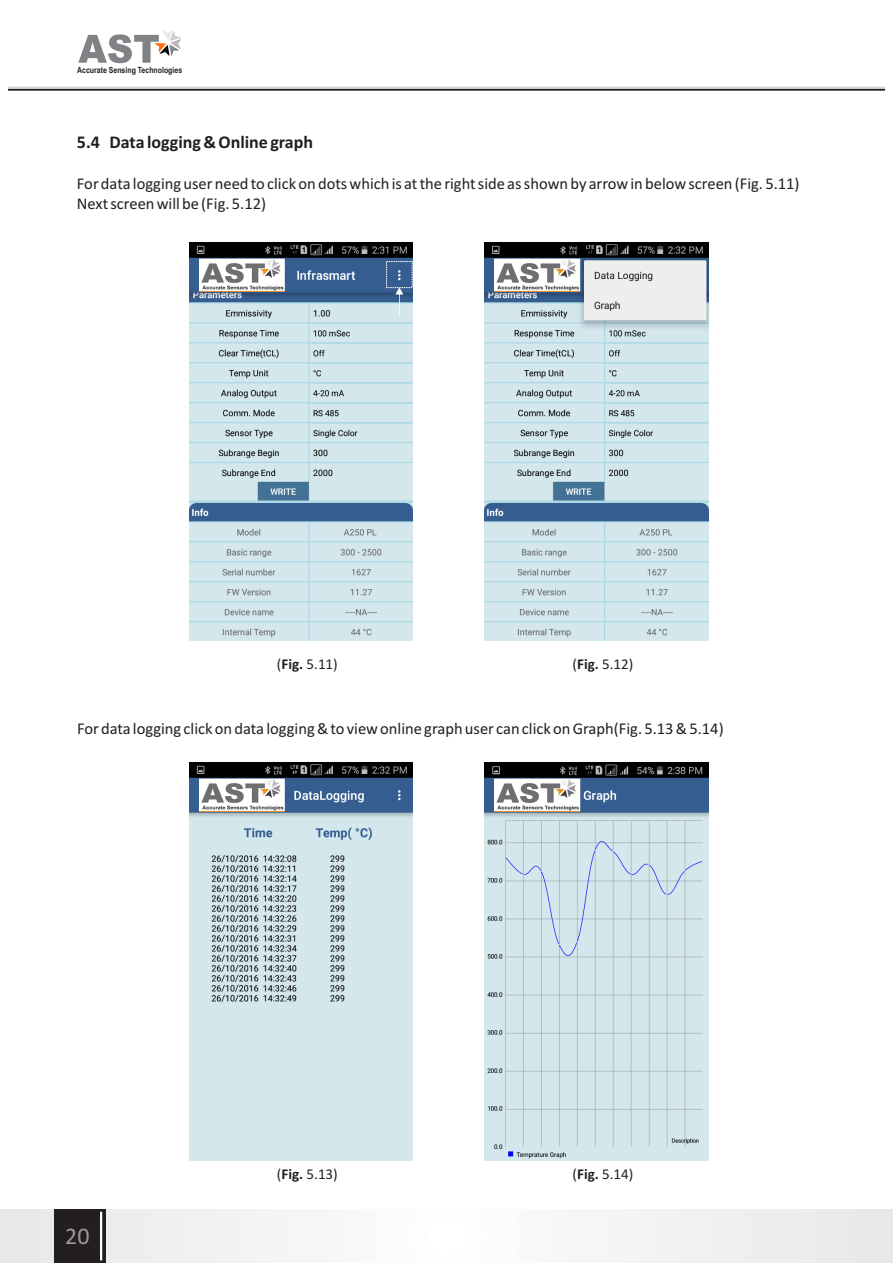
<style>
.page{position:relative;width:893px;height:1263px;background:#fff}
.page>*{position:absolute;margin:0;border:0;box-sizing:border-box;transform-origin:0 0}
.t1{font:24px "Calibri";color:#999}
.t2{font:700 18px "Calibri";color:#231f20}
.t3{font:16.5px/20.1px "Calibri";color:#231f20}
.t4{font:15px "Calibri";color:#231f20}
.t5{font:700 8.55px "Arial Narrow";color:#231f20}
.s1{font-weight:700}
</style>
<div class="page">
<hr style="left:8px;top:88px;width:877px;height:3px;background:#231f20">
<hr style="left:8px;top:87px;width:877px;height:2px;background:#d1d3d4">
<img style="left:485px;top:242px;width:223px;height:398px">
<img style="left:189px;top:242px;width:224px;height:398px">
<div style="left:386px;top:261px;width:27px;height:27px;border:1px dashed #fff"></div>
<svg style="left:395px;top:287px;width:8px;height:28px"></svg>
<img style="left:189px;top:763px;width:224px;height:398px">
<img style="left:485px;top:763px;width:223px;height:398px">
<svg style="left:78px;top:30px;width:103px;height:33px"></svg>
<div style="left:0;top:1209px;width:893px;height:54px;background:#f2f2f3"></div>
<div style="left:54px;top:1209px;width:51px;height:54px;background:#231f20"></div>
<hr style="left:100px;top:1212px;width:2px;height:48px;background:#fff">
<p class="t5" style="left:77px;top:66px;width:107px">Accurate Sensing Technologies</p>
<p class="t2" style="left:77px;top:134px;width:238px">5.4 Data logging &amp; Online graph</p>
<p class="t3" style="left:77px;top:174px;width:724px">For data logging user need to click on dots which is at the right side as shown by arrow in below screen (Fig. 11)<br>Next screen will be (Fig. 5.12)</p>
<p class="t3" style="left:765px;top:174px;width:14px">5.</p>
<p class="t4" style="left:277px;top:658px;width:62px">(<span class="s1">Fig.</span> 5.11)</p>
<p class="t4" style="left:573px;top:658px;width:62px">(<span class="s1">Fig.</span> 5.12)</p>
<p class="t3" style="left:77px;top:720px;width:648px">For data logging click on data logging &amp; to view online graph user can click on Graph(Fig. 5.13 &amp; 5.14)</p>
<h1 class="t1" style="left:65px;top:1226px;width:26px">20</h1>
<p class="t4" style="left:277px;top:1168px;width:62px">(<span class="s1">Fig.</span> 5.13)</p>
<p class="t4" style="left:573px;top:1168px;width:62px">(<span class="s1">Fig.</span> 5.14)</p>
</div>
